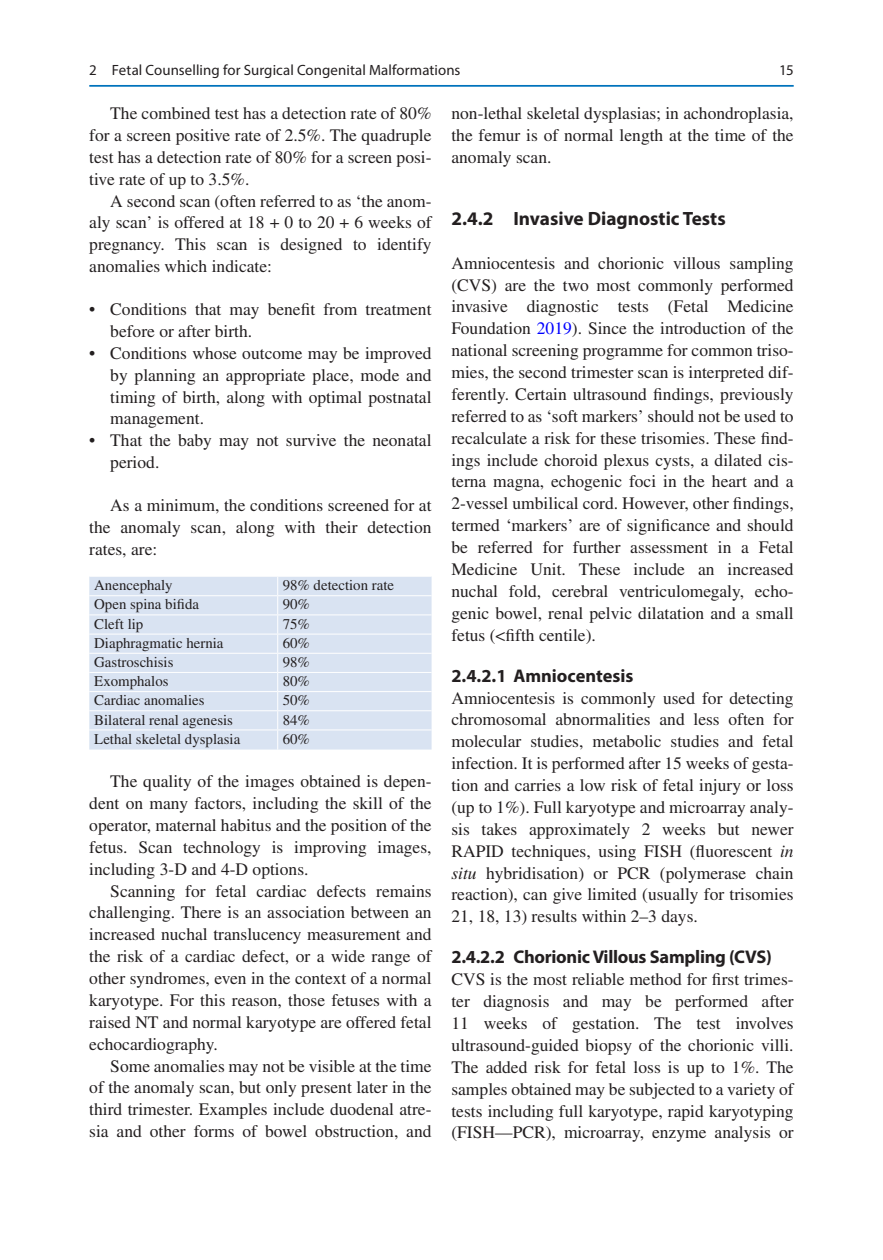
<style>
.page{position:relative;width:883px;height:1260px;background:#fff}
.page>*{position:absolute;margin:0;border:0;box-sizing:border-box;transform-origin:0 0}
._2_hd{font:700 19.25px "Myriad Pro";color:#231f20}
._3_hd{font:700 18.38px "Myriad Pro";letter-spacing:-.015em;color:#231f20}
.Text_flush{font:17.5px/21.9px "Times LT Std";color:#231f20;text-align:justify}
.Text{font:17.5px/21.9px "Times LT Std";color:#231f20;text-align:justify}
.T_Body{font:14.88px "Times LT Std";color:#231f20}
.t1{font:14.88px "Myriad Pro";letter-spacing:.005em;color:#231f20}
.s1{color:#00f}
.s2{font-style:italic}
</style>
<div class="page">
<div style="left:89px;top:577px;width:343px;height:173px;background:#d9e3f2"></div>
<hr style="left:89px;top:595px;width:189px;height:1px;background:#fff">
<hr style="left:278px;top:595px;width:154px;height:1px;background:#fff">
<hr style="left:89px;top:614px;width:189px;height:1px;background:#fff">
<hr style="left:278px;top:614px;width:154px;height:1px;background:#fff">
<hr style="left:89px;top:634px;width:189px;height:1px;background:#fff">
<hr style="left:278px;top:634px;width:154px;height:1px;background:#fff">
<hr style="left:89px;top:653px;width:189px;height:1px;background:#fff">
<hr style="left:278px;top:653px;width:154px;height:1px;background:#fff">
<hr style="left:89px;top:672px;width:189px;height:1px;background:#fff">
<hr style="left:278px;top:672px;width:154px;height:1px;background:#fff">
<hr style="left:89px;top:691px;width:189px;height:1px;background:#fff">
<hr style="left:278px;top:691px;width:154px;height:1px;background:#fff">
<hr style="left:89px;top:710px;width:189px;height:1px;background:#fff">
<hr style="left:278px;top:710px;width:154px;height:1px;background:#fff">
<hr style="left:278px;top:730px;width:154px;height:1px;background:#fff">
<hr style="left:89px;top:730px;width:189px;height:1px;background:#fff">
<svg style="left:277px;top:577px;width:1px;height:173px"></svg>
<hr style="left:89px;top:85px;width:705px;height:2px;background:#0073bc">
<p class="t1" style="left:89px;top:61px;width:373px">2 Fetal Counselling for Surgical Congenital Malformations</p>
<p class="t1" style="left:779px;top:61px;width:16px">15</p>
<p class="Text" style="left:89px;top:102px;width:344px;text-indent:21px">The combined test has a detection rate of 80% for a screen positive rate of 2.5%. The quadruple test has a detection rate of 80% for a screen posi&shy;tive rate of up to 3.5%.</p>
<p class="Text" style="left:89px;top:190px;width:344px;text-indent:21px">A second scan (often referred to as ‘the anom&shy;aly scan’ is offered at 18 + 0 to 20 + 6 weeks of pregnancy. This scan is designed to identify anomalies which indicate:</p>
<p class="Text_flush" style="left:110px;top:298px;width:323px;text-indent:-21px">• Conditions that may benefit from treatment before or after birth.</p>
<p class="Text_flush" style="left:110px;top:342px;width:323px;text-indent:-21px">• Conditions whose outcome may be improved by planning an appropriate place, mode and timing of birth, along with optimal postnatal management.</p>
<p class="Text_flush" style="left:110px;top:429px;width:323px;text-indent:-21px">• That the baby may not survive the neonatal period.</p>
<p class="Text" style="left:89px;top:494px;width:344px;text-indent:21px">As a minimum, the conditions screened for at the anomaly scan, along with their detection rates, are:</p>
<p class="T_Body" style="left:94px;top:577px;width:80px">Anencephaly</p>
<p class="T_Body" style="left:283px;top:577px;width:113px">98% detection rate</p>
<p class="T_Body" style="left:94px;top:596px;width:106px">Open spina bifida</p>
<p class="T_Body" style="left:283px;top:596px;width:29px">90%</p>
<p class="T_Body" style="left:94px;top:615px;width:51px">Cleft lip</p>
<p class="T_Body" style="left:283px;top:615px;width:29px">75%</p>
<p class="T_Body" style="left:94px;top:634px;width:131px">Diaphragmatic hernia</p>
<p class="T_Body" style="left:283px;top:634px;width:29px">60%</p>
<p class="T_Body" style="left:94px;top:654px;width:81px">Gastroschisis</p>
<p class="T_Body" style="left:283px;top:654px;width:29px">98%</p>
<p class="T_Body" style="left:94px;top:673px;width:76px">Exomphalos</p>
<p class="T_Body" style="left:283px;top:673px;width:29px">80%</p>
<p class="T_Body" style="left:94px;top:692px;width:112px">Cardiac anomalies</p>
<p class="T_Body" style="left:283px;top:692px;width:29px">50%</p>
<p class="T_Body" style="left:94px;top:711px;width:140px">Bilateral renal agenesis</p>
<p class="T_Body" style="left:283px;top:711px;width:29px">84%</p>
<p class="T_Body" style="left:94px;top:730px;width:148px">Lethal skeletal dysplasia</p>
<p class="T_Body" style="left:283px;top:730px;width:29px">60%</p>
<p class="Text" style="left:89px;top:770px;width:344px;text-indent:21px">The quality of the images obtained is depen&shy;dent on many factors, including the skill of the operator, maternal habitus and the position of the fetus. Scan technology is improving images, including 3-D and 4-D options.</p>
<p class="Text" style="left:89px;top:880px;width:344px;text-indent:21px">Scanning for fetal cardiac defects remains challenging. There is an association between an increased nuchal translucency measurement and the risk of a cardiac defect, or a wide range of other syndromes, even in the context of a normal karyotype. For this reason, those fetuses with a raised NT and normal karyotype are offered fetal echocardiography.</p>
<p class="Text" style="left:89px;top:1055px;width:344px;text-indent:21px">Some anomalies may not be visible at the time of the anomaly scan, but only present later in the third trimester. Examples include duodenal atre&shy;sia and other forms of bowel obstruction, and</p>
<p class="Text" style="left:451px;top:102px;width:344px">non-lethal skeletal dysplasias; in achondroplasia, the femur is of normal length at the time of the anomaly scan.</p>
<h3 class="_2_hd" style="left:451px;top:206px;width:276px">2.4.2 Invasive Diagnostic Tests</h3>
<p class="Text_flush" style="left:451px;top:252px;width:344px">Amniocentesis and chorionic villous sampling (CVS) are the two most commonly performed invasive diagnostic tests (Fetal Medicine Foundation <span class="s1">2019</span>). Since the introduction of the national screening programme for common triso&shy;mies, the second trimester scan is interpreted dif&shy;ferently. Certain ultrasound findings, previously referred to as ‘soft markers’ should not be used to recalculate a risk for these trisomies. These find&shy;ings include choroid plexus cysts, a dilated cis&shy;terna magna, echogenic foci in the heart and a 2-vessel umbilical cord. However, other findings, termed ‘markers’ are of significance and should be referred for further assessment in a Fetal Medicine Unit. These include an increased nuchal fold, cerebral ventriculomegaly, echo&shy;genic bowel, renal pelvic dilatation and a small fetus (&lt;fifth centile).</p>
<h4 class="_3_hd" style="left:451px;top:663px;width:183px">2.4.2.1 Amniocentesis</h4>
<p class="Text_flush" style="left:451px;top:687px;width:344px">Amniocentesis is commonly used for detecting chromosomal abnormalities and less often for molecular studies, metabolic studies and fetal infection. It is performed after 15 weeks of gesta&shy;tion and carries a low risk of fetal injury or loss (up to 1%). Full karyotype and microarray analy&shy;sis takes approximately 2 weeks but newer RAPID techniques, using FISH (fluorescent <span class="s2">in situ</span> hybridisation) or PCR (polymerase chain reaction), can give limited (usually for trisomies 21, 18, 13) results within 2–3 days.</p>
<h4 class="_3_hd" style="left:451px;top:945px;width:322px">2.4.2.2 Chorionic Villous Sampling (CVS)</h4>
<p class="Text_flush" style="left:451px;top:968px;width:344px">CVS is the most reliable method for first trimes&shy;ter diagnosis and may be performed after 11 weeks of gestation. The test involves ultrasound-guided biopsy of the chorionic villi.<br>The added risk for fetal loss is up to 1%. The samples obtained may be subjected to a variety of tests including full karyotype, rapid karyotyping (FISH—PCR), microarray, enzyme analysis or</p>
</div>
